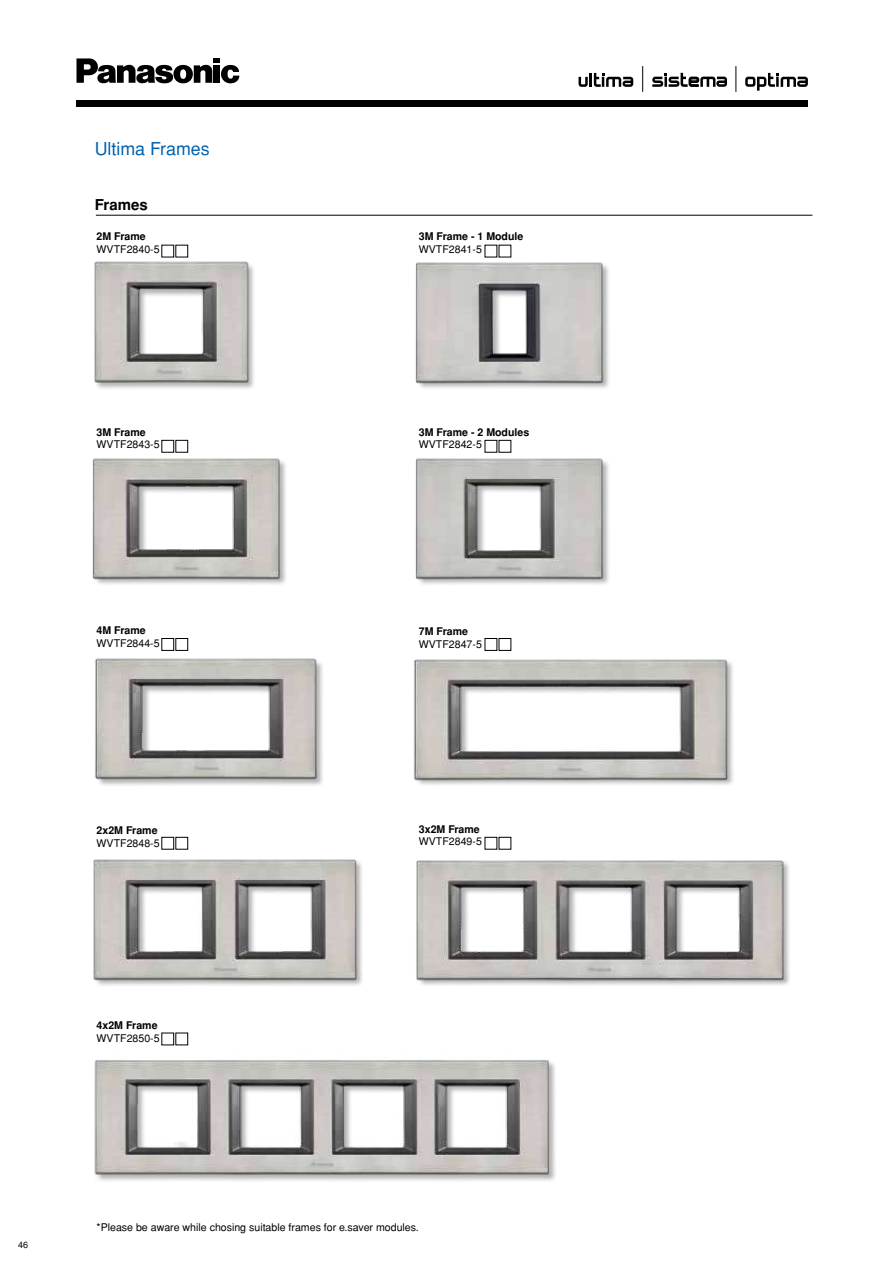
<style>
.page{position:relative;width:893px;height:1263px;background:#fff}
.page>*{position:absolute;margin:0;border:0;box-sizing:border-box;transform-origin:0 0}
.t1{font:17.85px "Helvetica Normal Tr";color:#0062af}
.t2{font:700 15px "Helvetica Tr";color:#000}
.t3{font:10.65px "Helvetica Normal Tr";color:#000}
.t4{font:700 10.65px "Helvetica Tr";color:#000}
.t5{font:9px "Helvetica Normal Tr";color:#000}
</style>
<div class="page">
<hr style="left:96px;top:215px;width:716px;height:1px;background:#000">
<div style="left:76px;top:100px;width:732px;height:7px;background:#000"></div>
<svg style="left:76px;top:58px;width:163px;height:26px"></svg>
<svg style="left:642px;top:66px;width:2px;height:26px"></svg>
<svg style="left:736px;top:66px;width:1px;height:26px"></svg>
<svg style="left:579px;top:77px;width:9px;height:10px"></svg>
<hr style="left:589px;top:73px;width:3px;height:14px;background:#000">
<svg style="left:594px;top:73px;width:39px;height:14px"></svg>
<svg style="left:652px;top:73px;width:75px;height:14px"></svg>
<svg style="left:745px;top:73px;width:63px;height:18px"></svg>
<img style="left:415px;top:254px;width:194px;height:134px">
<div style="left:94px;top:263px;width:162px;height:127px;background:#f2f2f2"></div>
<img style="left:94px;top:254px;width:162px;height:133px">
<img style="left:415px;top:450px;width:194px;height:134px">
<img style="left:92px;top:450px;width:194px;height:134px">
<img style="left:95px;top:658px;width:228px;height:128px">
<img style="left:413px;top:659px;width:321px;height:126px">
<img style="left:93px;top:859px;width:269px;height:127px">
<img style="left:416px;top:860px;width:374px;height:125px">
<img style="left:94px;top:1060px;width:462px;height:122px">
<svg style="left:161px;top:245px;width:27px;height:12px"></svg>
<svg style="left:161px;top:440px;width:27px;height:13px"></svg>
<svg style="left:161px;top:638px;width:27px;height:13px"></svg>
<svg style="left:161px;top:837px;width:27px;height:13px"></svg>
<svg style="left:484px;top:837px;width:27px;height:13px"></svg>
<svg style="left:484px;top:638px;width:27px;height:13px"></svg>
<svg style="left:484px;top:440px;width:27px;height:13px"></svg>
<svg style="left:484px;top:245px;width:27px;height:12px"></svg>
<svg style="left:161px;top:1032px;width:27px;height:13px"></svg>
<h1 class="t1" style="left:95px;top:138px;width:116px">Ultima Frames</h1>
<h2 class="t2" style="left:95px;top:195px;width:54px">Frames</h2>
<p class="t4" style="left:97px;top:230px;width:51px">2M Frame</p>
<p class="t3" style="left:97px;top:243px;width:64px">WVTF2840-5</p>
<p class="t4" style="left:97px;top:425px;width:51px">3M Frame</p>
<p class="t3" style="left:97px;top:438px;width:64px">WVTF2843-5</p>
<p class="t4" style="left:97px;top:624px;width:51px">4M Frame</p>
<p class="t3" style="left:97px;top:637px;width:64px">WVTF2844-5</p>
<p class="t4" style="left:97px;top:824px;width:62px">2x2M Frame</p>
<p class="t3" style="left:97px;top:837px;width:64px">WVTF2848-5</p>
<p class="t4" style="left:97px;top:1019px;width:62px">4x2M Frame</p>
<p class="t3" style="left:97px;top:1032px;width:64px">WVTF2850-5</p>
<p class="t4" style="left:419px;top:230px;width:106px">3M Frame - 1 Module</p>
<p class="t3" style="left:419px;top:243px;width:64px">WVTF2841-5</p>
<p class="t4" style="left:419px;top:425px;width:112px">3M Frame - 2 Modules</p>
<p class="t3" style="left:419px;top:438px;width:64px">WVTF2842-5</p>
<p class="t4" style="left:419px;top:625px;width:51px">7M Frame</p>
<p class="t3" style="left:419px;top:637px;width:64px">WVTF2847-5</p>
<p class="t4" style="left:419px;top:822px;width:62px">3x2M Frame</p>
<p class="t3" style="left:419px;top:835px;width:64px">WVTF2849-5</p>
<p class="t5" style="left:18px;top:1239px;width:12px">46</p>
<p class="t3" style="left:97px;top:1220px;width:324px">*Please be aware while chosing suitable frames for e.saver modules.</p>
</div>
